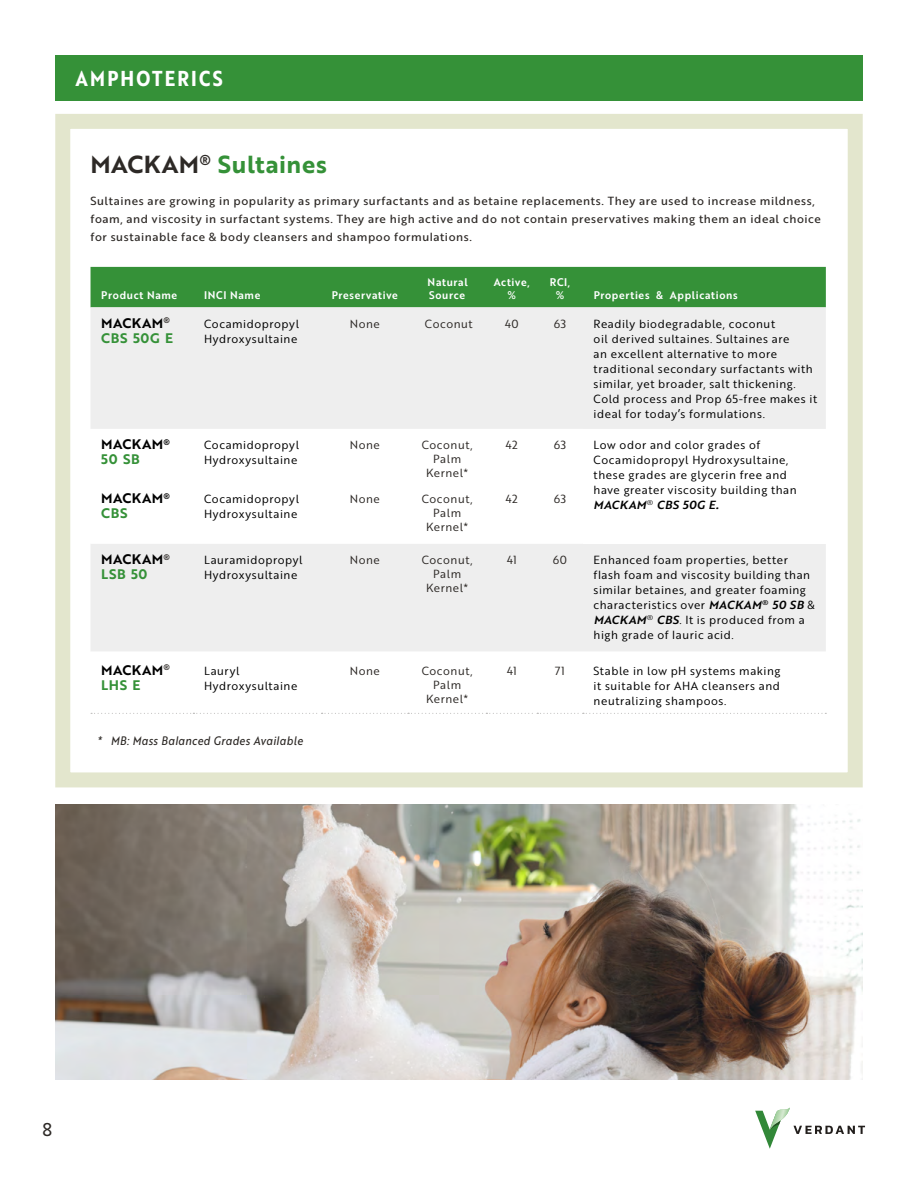
<style>
.page{position:relative;width:918px;height:1188px;background:#fff}
.page>*{position:absolute;margin:0;border:0;box-sizing:border-box;transform-origin:0 0}
.t1{font:24px "Brother 1816 Bold";letter-spacing:.025em;color:#359138}
.t2{font:700 21px "Brother XS";letter-spacing:.105em;color:#fff}
.t3{font:18px "Brother 1816 Regular";color:#2d2926}
.t4{font:13.5px/15px "Brother 1816 Bold";letter-spacing:.04em;color:#000}
.t5{font:13.5px/15px "Brother 1816 Bold";letter-spacing:.045em;color:#359138}
.t6{font:italic 12px "Brother XS";letter-spacing:.035em;color:#2d2926}
.t7{font:11.55px/15px "Brother XS";letter-spacing:.04em;color:#000;scale:1.17 1}
.t8{font:11.55px/18px "Brother XS";letter-spacing:.045em;color:#2d2926;scale:1.17 1}
.t9{font:11.55px/14.1px "Brother XS";letter-spacing:.045em;color:#2d2926;text-align:center;scale:1.17 1}
.t10{font:500 10.8px/13.2px "Brother XS";letter-spacing:.055em;color:#fff;text-align:center;scale:1.11 1}
.s1{color:#2d2926}
.s2{color:#000}
.s3{color:#359138}
.s4{font-weight:500;font-style:italic}
.s5{font-weight:700;font-style:italic}
</style>
<div class="page">
<svg style="left:755px;top:1107px;width:110px;height:42px"></svg>
<img style="left:55px;top:805px;width:808px;height:275px">
<div style="left:91px;top:267px;width:735px;height:40px;background:#359138"></div>
<div style="left:91px;top:307px;width:735px;height:122px;background:#eee"></div>
<svg style="left:91px;top:544px;width:735px;height:169px;fill:#eee"></svg>
<svg style="left:91px;top:713px;width:735px;height:1px"></svg>
<div style="left:55px;top:114px;width:808px;height:673px;border:15px solid #e3e6cd"></div>
<div style="left:55px;top:55px;width:808px;height:45px;background:#359138"></div>
<h2 class="t2" style="left:76px;top:62px;width:149px">AMPHOTERICS</h2>
<h1 class="t1" style="left:91px;top:146px;width:238px"><span class="s1">MACKAM</span><sup>®</sup> Sultaines</h1>
<p class="t8" style="left:91px;top:191px;width:626px">Sultaines are growing in popularity as primary surfactants and as betaine replacements. They are used to increase mildness, foam, and viscosity in surfactant systems. They are high active and do not contain preservatives making them an ideal choice for sustainable face &amp; body cleansers and shampoo formulations.</p>
<p class="t10" style="left:101px;top:288px;width:70px">Product Name</p>
<p class="t10" style="left:204px;top:288px;width:52px">INCI Name</p>
<p class="t10" style="left:332px;top:288px;width:61px">Preservative</p>
<p class="t10" style="left:428px;top:275px;width:38px;text-align:left">Natural<br>Source</p>
<p class="t10" style="left:494px;top:275px;width:34px">Active, %</p>
<p class="t10" style="left:550px;top:275px;width:20px">RCI, %</p>
<p class="t10" style="left:594px;top:288px;width:131px">Properties &amp; Applications</p>
<p class="t5" style="left:101px;top:315px;width:73px"><span class="s2">MACKAM</span><sup>®<br></sup>CBS 50G E</p>
<p class="t7" style="left:204px;top:316px;width:83px">Cocamidopropyl<br>Hydroxysultaine</p>
<p class="t9" style="left:350px;top:316px;width:27px">None</p>
<p class="t9" style="left:425px;top:316px;width:42px">Coconut</p>
<p class="t9" style="left:505px;top:316px;width:13px">40</p>
<p class="t9" style="left:554px;top:316px;width:12px">63</p>
<p class="t7" style="left:594px;top:316px;width:193px">Readily biodegradable, coconut<br>oil derived sultaines. Sultaines are<br>an excellent alternative to more traditional secondary surfactants with similar, yet broader, salt thickening.<br>Cold process and Prop 65-free makes it ideal for today’s formulations.</p>
<p class="t4" style="left:101px;top:437px;width:70px">MACKAM<sup>®<br></sup><span class="s3">50 SB</span></p>
<p class="t7" style="left:204px;top:437px;width:83px">Cocamidopropyl<br>Hydroxysultaine</p>
<p class="t9" style="left:350px;top:438px;width:27px">None</p>
<p class="t9" style="left:422px;top:438px;width:45px">Coconut,<br>Palm<br>Kernel*</p>
<p class="t9" style="left:506px;top:438px;width:12px">42</p>
<p class="t9" style="left:554px;top:438px;width:12px">63</p>
<p class="t7" style="left:594px;top:437px;width:175px">Low odor and color grades of<br>Cocamidopropyl Hydroxysultaine, these grades are glycerin free and have greater viscosity building than<br><span class="s4">MACKAM</span><sup>®</sup> <span class="s4">CBS 50G E</span><span class="s5">.</span></p>
<p class="t4" style="left:101px;top:491px;width:70px">MACKAM<sup>®<br></sup><span class="s3">CBS</span></p>
<p class="t7" style="left:204px;top:491px;width:83px">Cocamidopropyl<br>Hydroxysultaine</p>
<p class="t9" style="left:350px;top:492px;width:27px">None</p>
<p class="t9" style="left:422px;top:492px;width:45px">Coconut,<br>Palm<br>Kernel*</p>
<p class="t9" style="left:506px;top:492px;width:12px">42</p>
<p class="t9" style="left:554px;top:492px;width:12px">63</p>
<p class="t4" style="left:101px;top:551px;width:70px">MACKAM<sup>®<br></sup><span class="s3">LSB 50</span></p>
<p class="t7" style="left:204px;top:552px;width:86px">Lauramidopropyl<br>Hydroxysultaine</p>
<p class="t9" style="left:350px;top:552px;width:27px">None</p>
<p class="t9" style="left:422px;top:552px;width:45px">Coconut,<br>Palm<br>Kernel*</p>
<p class="t9" style="left:507px;top:552px;width:10px">41</p>
<p class="t9" style="left:553px;top:552px;width:14px">60</p>
<p class="t7" style="left:594px;top:552px;width:190px">Enhanced foam properties, better flash foam and viscosity building than similar betaines, and greater foaming characteristics over <span class="s4">MACKAM</span><sup>®</sup> <span class="s4">50 SB</span> &amp; <span class="s4">MACKAM</span><sup>®</sup> <span class="s4">CBS</span>. It is produced from a high grade of lauric acid.</p>
<p class="t4" style="left:101px;top:662px;width:70px">MACKAM<sup>®<br></sup><span class="s3">LHS E</span></p>
<p class="t7" style="left:204px;top:663px;width:81px">Lauryl<br>Hydroxysultaine</p>
<p class="t9" style="left:350px;top:663px;width:27px">None</p>
<p class="t9" style="left:422px;top:663px;width:45px">Coconut,<br>Palm<br>Kernel*</p>
<p class="t9" style="left:507px;top:663px;width:10px">41</p>
<p class="t9" style="left:555px;top:663px;width:10px">71</p>
<p class="t7" style="left:594px;top:663px;width:161px;text-align:justify">Stable in low pH systems making it suitable for AHA cleansers and neutralizing shampoos.</p>
<p class="t6" style="left:97px;top:731px;width:207px">* MB: Mass Balanced Grades Available</p>
<h3 class="t3" style="left:43px;top:1116px;width:11px">8</h3>
</div>
